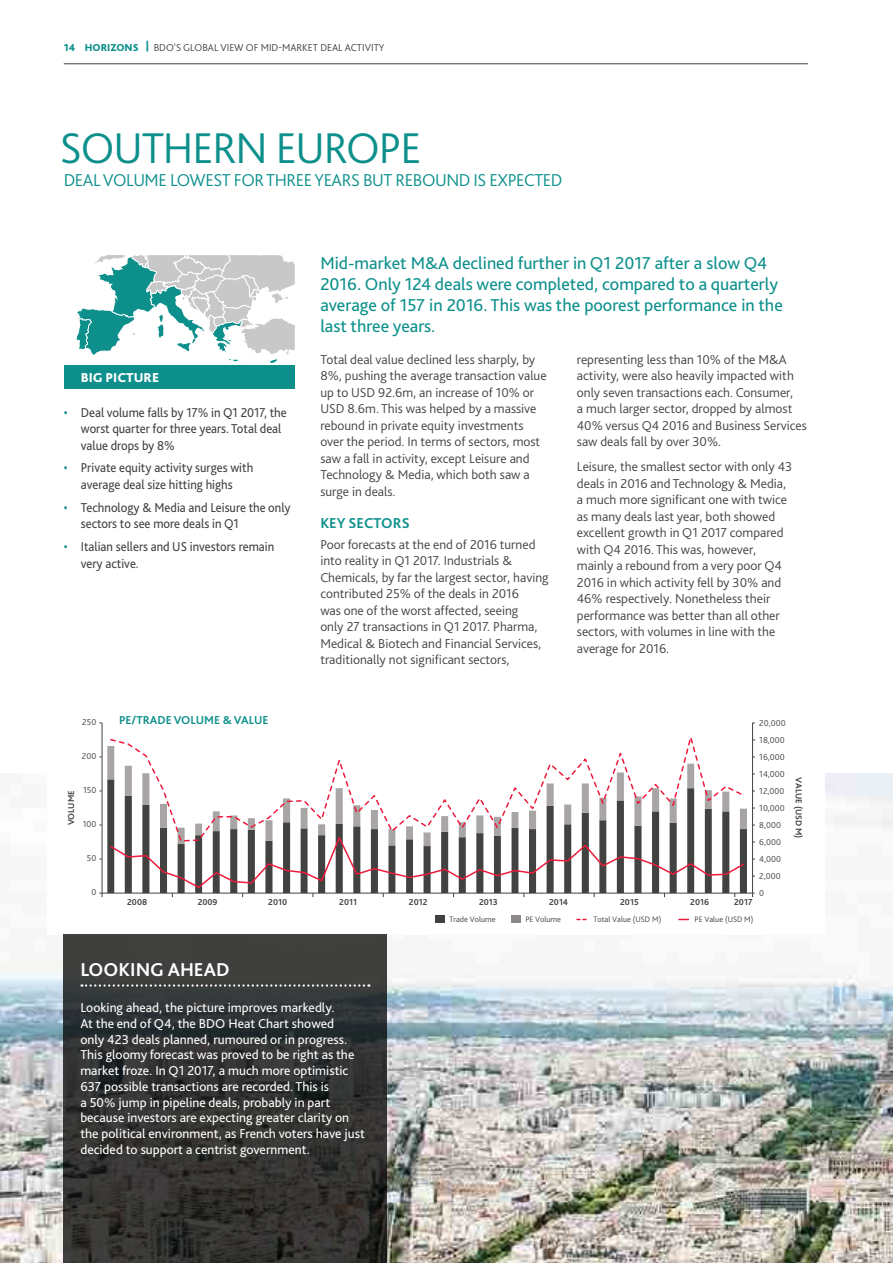
<style>
.page{position:relative;width:893px;height:1263px;background:#fff}
.page>*{position:absolute;margin:0;border:0;box-sizing:border-box;transform-origin:0 0}
.t1{font:300 45px "Bliss Pro";letter-spacing:-.025em;color:#0d908c}
.t2{font:700 19.5px "Bliss Pro";color:#fff}
.t3{font:18px/21px "Bliss Pro";color:#0d908c}
.t4{font:300 18px "Bliss Pro";letter-spacing:-.025em;color:#0d908c}
.t5{font:700 15px "Bliss Pro";color:#0d908c}
.t6{font:300 13.5px/16.5px "Bliss Pro";color:#424241}
.t7{font:13.5px/15.8px "Bliss Pro";color:#fff}
.t8{font:13.5px/16.5px "Bliss Pro";color:#424241;scale:.93 1}
.t9{font:800 13.5px "Bliss Pro";color:#fff}
.t10{font:700 12px "Bliss Pro";color:#0d908c}
.t11{font:300 10.5px "Bliss Pro";color:#424241}
.t12{font:300 9px/17px "Bliss Pro";color:#424241;text-align:justify}
.t13{font:700 9px "Bliss Pro";color:#424241}
.t14{font:300 8.25px "Bliss Pro";color:#424241}
.s1{font-weight:800;color:#0d908c}
.s2{color:#0d908c}
</style>
<div class="page">
<hr style="left:64px;top:63px;width:744px;height:1px;background:#424241">
<img style="left:0;top:774px;width:893px;height:489px">
<svg style="left:76px;top:255px;width:219px;height:109px"></svg>
<div style="left:47px;top:743px;width:777px;height:192px;background:#fff"></div>
<svg style="left:109px;top:737px;width:636px;height:97px"></svg>
<hr style="left:102px;top:723px;width:1px;height:170px;background:#424241">
<hr style="left:752px;top:723px;width:1px;height:170px;background:#424241">
<div style="left:435px;top:916px;width:9px;height:7px;background:#424241"></div>
<div style="left:511px;top:916px;width:10px;height:7px;background:#8d8988"></div>
<svg style="left:109px;top:834px;width:636px;height:63px"></svg>
<hr style="left:99px;top:893px;width:656px;height:1px;background:#424241">
<div style="left:64px;top:365px;width:230px;height:24px;background:#0d908c"></div>
<svg style="left:64px;top:935px;width:323px;height:328px;background:#333332"></svg>
<svg style="left:81px;top:984px;width:288px;height:3px"></svg>
<p class="t11" style="left:64px;top:40px;width:322px"><span class="s1">14 HORIZONS |</span> BDO'S GLOBAL VIEW OF MID-MARKET DEAL ACTIVITY</p>
<h1 class="t1" style="left:60px;top:120px;width:363px">SOUTHERN EUROPE</h1>
<h3 class="t4" style="left:64px;top:169px;width:500px">DEAL VOLUME LOWEST FOR THREE YEARS BUT REBOUND IS EXPECTED</h3>
<h3 class="t3" style="left:320px;top:252px;width:464px">Mid-market M&amp;A declined further in Q1 2017 after a slow Q4<br>2016. Only 124 deals were completed, compared to a quarterly average of 157 in 2016. This was the poorest performance in the last three years.</h3>
<p class="t9" style="left:81px;top:369px;width:80px">BIG PICTURE</p>
<p class="t8" style="left:81px;top:403px;width:223px;text-indent:-17px"><span class="s2">•</span> Deal volume falls by 17% in Q1 2017, the worst quarter for three years. Total deal value drops by 8%</p>
<p class="t8" style="left:64px;top:459px;width:205px;text-align:center"><span class="s2">•</span> Private equity activity surges with average deal size hitting highs</p>
<p class="t8" style="left:81px;top:499px;width:227px;text-indent:-17px"><span class="s2">•</span> Technology &amp; Media and Leisure the only sectors to see more deals in Q1</p>
<p class="t8" style="left:81px;top:538px;width:209px;text-indent:-17px"><span class="s2">•</span> Italian sellers and US investors remain very active.</p>
<p class="t6" style="left:320px;top:351px;width:228px">Total deal value declined less sharply, by 8%, pushing the average transaction value up to USD 92.6m, an increase of 10% or USD 8.6m. This was helped by a massive rebound in private equity investments over the period. In terms of sectors, most saw a fall in activity, except Leisure and Technology &amp; Media, which both saw a surge in deals.</p>
<p class="t5" style="left:320px;top:514px;width:91px">KEY SECTORS</p>
<p class="t6" style="left:320px;top:536px;width:230px">Poor forecasts at the end of 2016 turned into reality in Q1 2017. Industrials &amp; Chemicals, by far the largest sector, having contributed 25% of the deals in 2016<br>was one of the worst affected, seeing<br>only 27 transactions in Q1 2017. Pharma, Medical &amp; Biotech and Financial Services, traditionally not significant sectors,</p>
<p class="t6" style="left:577px;top:351px;width:231px">representing less than 10% of the M&amp;A activity, were also heavily impacted with only seven transactions each. Consumer,<br>a much larger sector, dropped by almost 40% versus Q4 2016 and Business Services saw deals fall by over 30%.</p>
<p class="t6" style="left:577px;top:458px;width:217px">Leisure, the smallest sector with only 43 deals in 2016 and Technology &amp; Media, a much more significant one with twice as many deals last year, both showed excellent growth in Q1 2017 compared with Q4 2016. This was, however, mainly a rebound from a very poor Q4<br>2016 in which activity fell by 30% and 46% respectively. Nonetheless their performance was better than all other sectors, with volumes in line with the average for 2016.</p>
<p class="t12" style="left:82px;top:714px;width:16px">250</p>
<p class="t10" style="left:119px;top:713px;width:151px">PE/TRADE VOLUME &amp; VALUE</p>
<p class="t12" style="left:759px;top:714px;width:28px">20,000</p>
<p class="t12" style="left:759px;top:731px;width:27px">18,000</p>
<p class="t12" style="left:82px;top:748px;width:16px">200</p>
<p class="t12" style="left:759px;top:748px;width:27px">16,000</p>
<p class="t13" style="left:66px;top:825px;width:36px;rotate:-90deg">VOLUME</p>
<p class="t12" style="left:83px;top:782px;width:15px">150</p>
<p class="t12" style="left:83px;top:816px;width:15px">100</p>
<p class="t12" style="left:87px;top:850px;width:11px">50</p>
<p class="t12" style="left:759px;top:765px;width:27px">14,000</p>
<p class="t12" style="left:759px;top:782px;width:27px">12,000</p>
<p class="t12" style="left:759px;top:799px;width:27px">10,000</p>
<p class="t12" style="left:759px;top:816px;width:23px">8,000</p>
<p class="t12" style="left:759px;top:833px;width:23px">6,000<br>4,000<br>2,000</p>
<p class="t13" style="left:804px;top:777px;width:63px;rotate:90deg">VALUE (USD M)</p>
<p class="t12" style="left:91px;top:884px;width:6px">0</p>
<p class="t12" style="left:759px;top:884px;width:6px">0</p>
<p class="t13" style="left:127px;top:896px;width:22px">2008</p>
<p class="t13" style="left:198px;top:896px;width:21px">2009</p>
<p class="t13" style="left:268px;top:896px;width:20px">2010</p>
<p class="t13" style="left:339px;top:896px;width:19px">2011</p>
<p class="t13" style="left:409px;top:896px;width:20px">2012</p>
<p class="t13" style="left:479px;top:896px;width:20px">2013</p>
<p class="t13" style="left:549px;top:896px;width:21px">2014</p>
<p class="t13" style="left:620px;top:896px;width:20px">2015</p>
<p class="t13" style="left:690px;top:896px;width:20px">2016</p>
<p class="t13" style="left:734px;top:896px;width:20px">2017</p>
<h2 class="t2" style="left:80px;top:957px;width:151px">LOOKING AHEAD</h2>
<p class="t7" style="left:80px;top:999px;width:286px">Looking ahead, the picture improves markedly.<br>At the end of Q4, the BDO Heat Chart showed<br>only 423 deals planned, rumoured or in progress.<br>This gloomy forecast was proved to be right as the market froze. In Q1 2017, a much more optimistic 637 possible transactions are recorded. This is<br>a 50% jump in pipeline deals, probably in part because investors are expecting greater clarity on the political environment, as French voters have just decided to support a centrist government.</p>
<p class="t14" style="left:449px;top:914px;width:48px">Trade Volume</p>
<p class="t14" style="left:525px;top:914px;width:37px">PE Volume</p>
<p class="t14" style="left:593px;top:914px;width:69px">Total Value (USD M)</p>
<p class="t14" style="left:695px;top:914px;width:60px">PE Value (USD M)</p>
</div>
